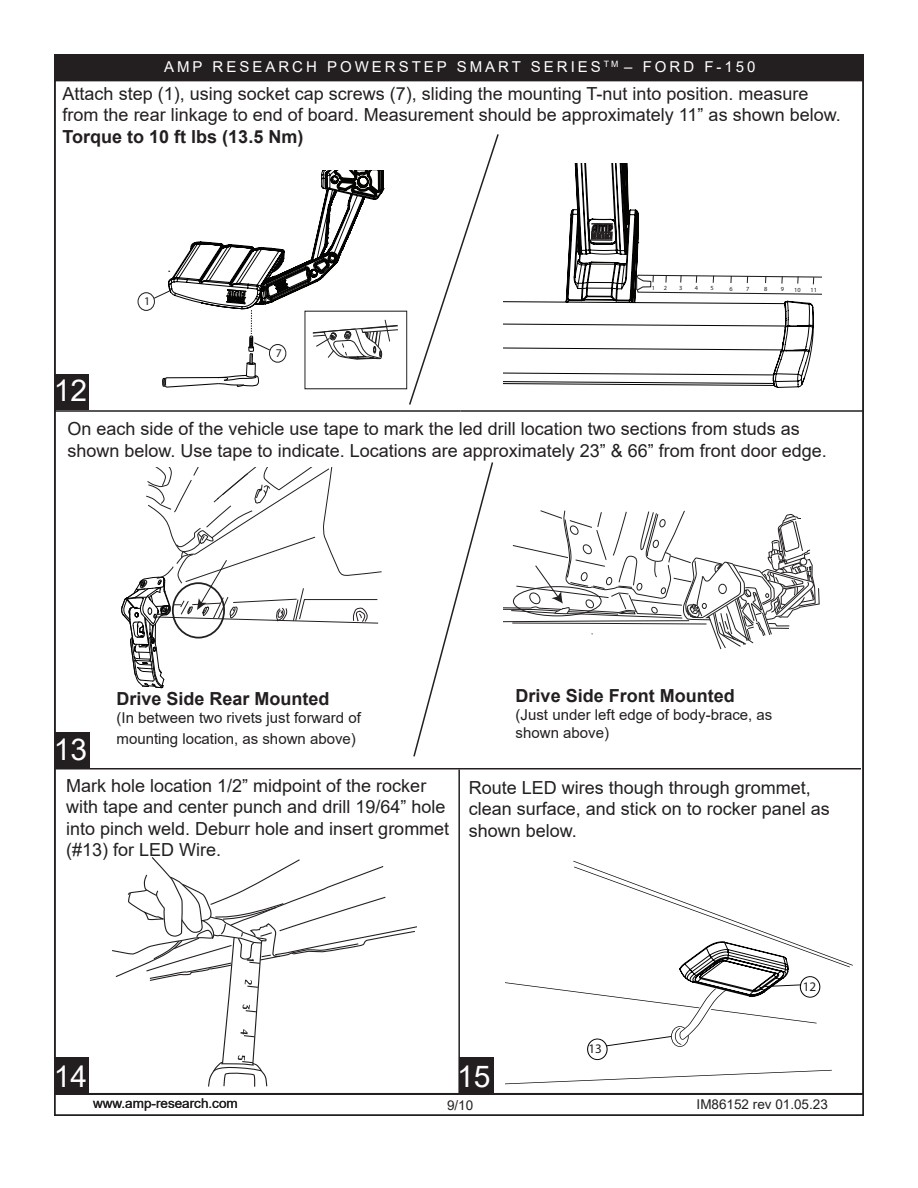
<style>
.page{position:relative;width:918px;height:1188px;background:#fff}
.page>*{position:absolute;margin:0;border:0;box-sizing:border-box;transform-origin:0 0}
.t1{font:30px "Arial";color:#fff}
.t2{font:18px/21.6px "Arial";color:#231f20}
.t3{font:700 18px "Arial";color:#231f20}
.t4{font:15px/21.6px "Arial";color:#231f20}
.t5{font:15px "Arial";letter-spacing:.2em;color:#fff}
.t6{font:13.5px "Arial";color:#231f20}
.t7{font:13.05px "Myriad Pro";color:#231f20}
.t8{font:11.85px "Myriad Pro";color:#231f20}
.t9{font:6.3px "Myriad";color:#201d1e}
</style>
<div class="page">
<div style="left:54px;top:55px;width:809px;height:26px;background:#231f20"></div>
<svg style="left:503px;top:510px;width:316px;height:140px"></svg>
<svg style="left:505px;top:1070px;width:327px;height:15px"></svg>
<div style="left:587px;top:1039px;width:20px;height:21px;border:1px solid #040503;border-radius:50%"></div>
<svg style="left:505px;top:861px;width:348px;height:186px"></svg>
<div style="left:305px;top:311px;width:102px;height:78px;border:1px solid #201d1e"></div>
<div style="left:138px;top:292px;width:17px;height:19px;border:1px solid #201d1e;border-radius:50%"></div>
<svg style="left:153px;top:171px;width:246px;height:217px"></svg>
<svg style="left:503px;top:164px;width:311px;height:224px"></svg>
<svg style="left:591px;top:216px;width:22px;height:41px"></svg>
<hr style="left:591px;top:231px;width:22px;height:2px;background:#231f20">
<hr style="left:591px;top:223px;width:22px;height:2px;background:#231f20">
<hr style="left:591px;top:239px;width:21px;height:2px;background:#231f20">
<svg style="left:636px;top:274px;width:185px;height:21px"></svg>
<svg style="left:112px;top:857px;width:305px;height:230px"></svg>
<div style="left:55px;top:374px;width:34px;height:36px;background:#231f20"></div>
<div style="left:56px;top:732px;width:34px;height:36px;background:#231f20"></div>
<div style="left:459px;top:1058px;width:35px;height:36px;background:#231f20"></div>
<div style="left:54px;top:1058px;width:34px;height:36px;background:#231f20"></div>
<svg style="left:413px;top:462px;width:81px;height:295px"></svg>
<svg style="left:121px;top:468px;width:261px;height:220px"></svg>
<svg style="left:409px;top:134px;width:90px;height:271px"></svg>
<div style="left:54px;top:1094px;width:810px;height:22px;border:2px solid #231f20"></div>
<hr style="left:54px;top:410px;width:406px;height:2px;background:#231f20">
<hr style="left:460px;top:410px;width:404px;height:2px;background:#231f20">
<hr style="left:54px;top:768px;width:807px;height:2px;background:#231f20">
<hr style="left:458px;top:770px;width:2px;height:324px;background:#231f20">
<p class="t5" style="left:164px;top:56px;width:593px">AMP RESEARCH POWERSTEP SMART SERIES <sup>TM</sup> – FORD F-150</p>
<p class="t2" style="left:63px;top:82px;width:780px">Attach step (1), using socket cap screws (7), sliding the mounting T-nut into position. measure from the rear linkage to end of board. Measurement should be approximately 11” as shown below.</p>
<p class="t3" style="left:63px;top:124px;width:242px">Torque to 10 ft lbs (13.5 Nm)</p>
<h1 class="t1" style="left:54px;top:370px;width:35px">12</h1>
<h1 class="t1" style="left:72px;top:372px;width:18px">8</h1>
<p class="t8" style="left:144px;top:294px;width:8px">1</p>
<p class="t8" style="left:276px;top:345px;width:8px">7</p>
<p class="t9" style="left:652px;top:284px;width:5px">1</p>
<p class="t9" style="left:664px;top:284px;width:5px">2</p>
<p class="t9" style="left:679px;top:284px;width:5px">3</p>
<p class="t9" style="left:695px;top:284px;width:5px">4</p>
<p class="t9" style="left:711px;top:284px;width:5px">5</p>
<p class="t9" style="left:729px;top:285px;width:5px">6</p>
<p class="t9" style="left:746px;top:285px;width:5px">7</p>
<p class="t9" style="left:764px;top:285px;width:5px">8</p>
<p class="t9" style="left:781px;top:285px;width:5px">9</p>
<p class="t9" style="left:794px;top:286px;width:8px">10</p>
<p class="t9" style="left:811px;top:286px;width:8px">11</p>
<p class="t2" style="left:68px;top:418px;width:761px">On each side of the vehicle use tape to mark the led drill location two sections from studs as shown below. Use tape to indicate. Locations are approximately 23” &amp; 66” from front door edge.</p>
<h1 class="t1" style="left:54px;top:729px;width:35px">13</h1>
<h1 class="t1" style="left:56px;top:732px;width:35px">20</h1>
<p class="t3" style="left:117px;top:686px;width:215px">Drive Side Rear Mounted</p>
<p class="t4" style="left:117px;top:707px;width:246px">(In between two rivets just forward of mounting location, as shown above)</p>
<p class="t3" style="left:516px;top:683px;width:221px">Drive Side Front Mounted</p>
<p class="t4" style="left:516px;top:705px;width:258px;line-height:18px">(Just under left edge of body-brace, as shown above)</p>
<p class="t2" style="left:66px;top:774px;width:385px">Mark hole location 1/2” midpoint of the rocker with tape and center punch and drill 19/64” hole into pinch weld. Deburr hole and insert grommet (#13) for LED Wire.</p>
<p class="t2" style="left:469px;top:777px;width:363px">Route LED wires though through grommet, clean surface, and stick on to rocker panel as shown below.</p>
<h1 class="t1" style="left:54px;top:1056px;width:35px">14</h1>
<h1 class="t1" style="left:457px;top:1056px;width:35px">15</h1>
<p class="t7" style="left:589px;top:1041px;width:15px">13</p>
<p class="t7" style="left:803px;top:979px;width:15px">12</p>
<p class="t6" style="left:93px;top:1094px;width:146px">www.amp-research.com</p>
<p class="t6" style="left:447px;top:1096px;width:28px">9/10</p>
<p class="t6" style="left:697px;top:1095px;width:133px">IM86152 rev 01.05.23</p>
</div>
